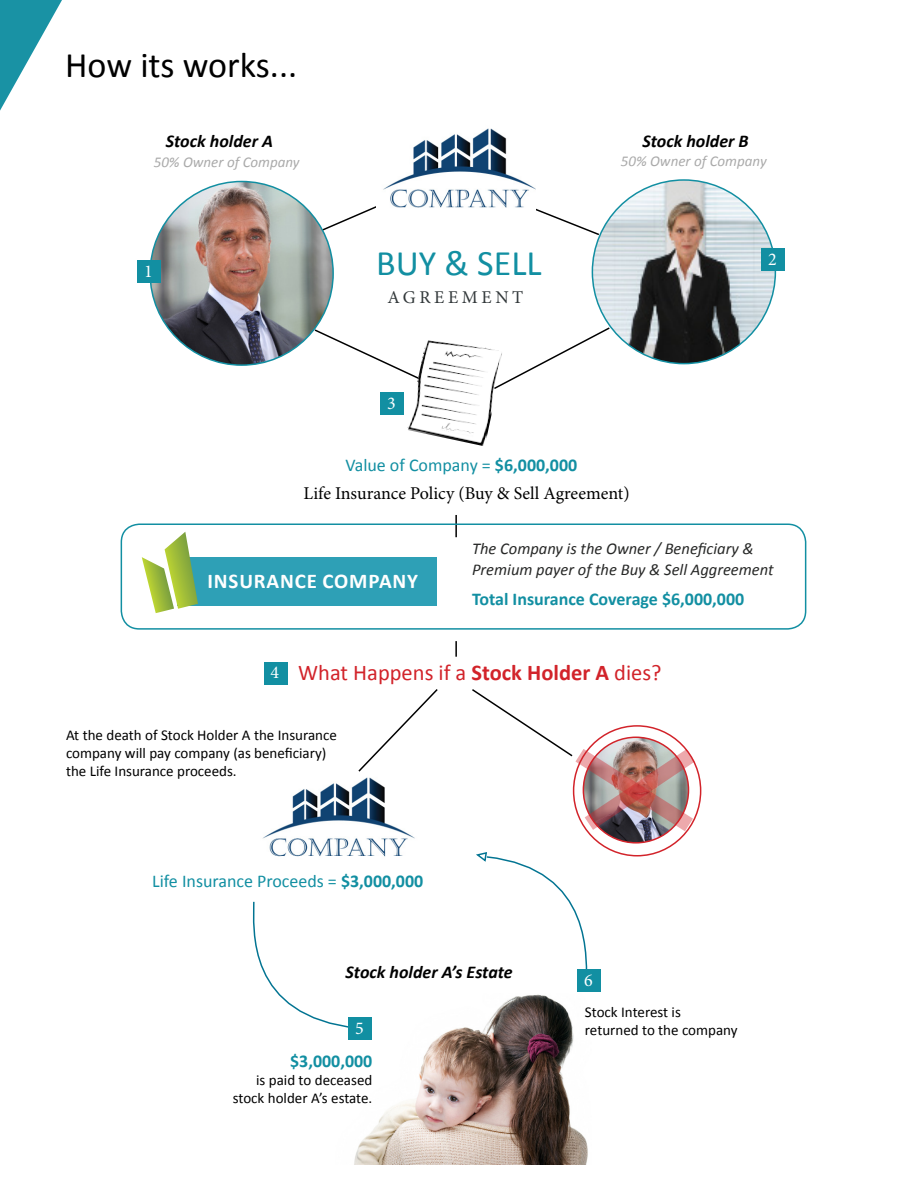
<style>
.page{position:relative;width:918px;height:1188px;background:#fff}
.page>*{position:absolute;margin:0;border:0;box-sizing:border-box;transform-origin:0 0}
.t1{font:36px "Calibri";color:#000}
.t2{font:36px "Calibri";color:#128fa2}
.t3{font:22.5px "Calibri";color:#d2232a}
.t4{font:700 21px "Calibri";color:#fff}
.t5{font:18px "Calibri";color:#128fa2}
.t6{font:italic 700 18px "Calibri";color:#000}
.t7{font:700 18px "Calibri";color:#128fa2}
.t8{font:18px "Minion Pro";letter-spacing:-.005em;color:#000}
.t9{font:18px "Minion Pro";letter-spacing:.2em;color:#32383a}
.t10{font:18px "Minion Pro";color:#fff}
.t11{font:italic 16.5px/21px "Calibri";color:#272827}
.t12{font:15px/18px "Calibri";color:#000}
.t13{font:italic 15px "Calibri";color:#aaa}
.s1{font-weight:700}
</style>
<div class="page">
<img style="left:348px;top:994px;width:240px;height:171px">
<img style="left:592px;top:180px;width:183px;height:184px;border-radius:92px">
<svg style="left:321px;top:206px;width:55px;height:26px"></svg>
<img style="left:150px;top:182px;width:183px;height:183px;border-radius:92px">
<svg style="left:536px;top:208px;width:65px;height:28px"></svg>
<svg style="left:313px;top:328px;width:94px;height:46px"></svg>
<svg style="left:505px;top:326px;width:106px;height:58px"></svg>
<img style="left:407px;top:340px;width:98px;height:106px">
<img style="left:383px;top:128px;width:152px;height:80px">
<hr style="left:455px;top:515px;width:2px;height:22px;background:#000">
<div style="left:177px;top:557px;width:260px;height:49px;background:#2ea0b6"></div>
<div style="left:121px;top:524px;width:685px;height:106px;border:2px solid #128fa2;border-radius:18px"></div>
<svg style="left:142px;top:532px;width:56px;height:81px"></svg>
<div style="left:137px;top:261px;width:24px;height:22px;background:#128fa2"></div>
<div style="left:761px;top:249px;width:24px;height:22px;background:#128fa2"></div>
<div style="left:380px;top:392px;width:24px;height:22px;background:#128fa2"></div>
<div style="left:264px;top:662px;width:24px;height:22px;background:#128fa2"></div>
<svg style="left:455px;top:641px;width:2px;height:16px"></svg>
<img style="left:262px;top:777px;width:153px;height:80px">
<svg style="left:358px;top:689px;width:80px;height:83px"></svg>
<svg style="left:252px;top:901px;width:108px;height:129px"></svg>
<div style="left:349px;top:1018px;width:23px;height:22px;background:#128fa2"></div>
<div style="left:577px;top:969px;width:24px;height:23px;background:#128fa2"></div>
<svg style="left:472px;top:689px;width:230px;height:280px"></svg>
<svg style="left:0;top:0;width:62px;height:111px"></svg>
<h1 class="t1" style="left:65px;top:42px;width:233px">How its works...</h1>
<p class="t6" style="left:166px;top:130px;width:109px">Stock holder A</p>
<p class="t6" style="left:642px;top:130px;width:108px">Stock holder B</p>
<p class="t13" style="left:154px;top:152px;width:147px">50% Owner of Company</p>
<p class="t10" style="left:144px;top:259px;width:10px">1</p>
<h1 class="t2" style="left:376px;top:241px;width:167px">BUY &amp; SELL</h1>
<p class="t9" style="left:387px;top:285px;width:137px">AGREEMENT</p>
<p class="t10" style="left:387px;top:391px;width:10px">3</p>
<p class="t5" style="left:346px;top:453px;width:233px">Value of Company = <span class="s1">$6,000,000</span></p>
<p class="t13" style="left:621px;top:151px;width:147px">50% Owner of Company</p>
<p class="t10" style="left:768px;top:247px;width:10px">2</p>
<p class="t8" style="left:304px;top:481px;width:328px">Life Insurance Policy (Buy &amp; Sell Agreement)</p>
<h3 class="t4" style="left:208px;top:568px;width:20px">Insurance</h3>
<h3 class="t4" style="left:323px;top:568px;width:71px">Com pany</h3>
<p class="t11" style="left:472px;top:538px;width:303px">The Company is the Owner / Beneficiary &amp;<br>Premium payer of the Buy &amp; Sell Aggreement</p>
<p class="t7" style="left:472px;top:588px;width:274px">Total Insurance Coverage $6,000,000</p>
<p class="t10" style="left:270px;top:661px;width:10px">4</p>
<h2 class="t3" style="left:298px;top:658px;width:365px">What Happens if a <span class="s1">Stock Holder A</span> dies?</h2>
<p class="t12" style="left:66px;top:726px;width:272px">At the death of Stock Holder A the Insurance company will pay company (as beneficiary) the Life Insurance proceeds.</p>
<p class="t5" style="left:152px;top:869px;width:273px">Life Insurance Proceeds = <span class="s1">$3,000,000</span></p>
<p class="t6" style="left:346px;top:961px;width:169px">Stock holder A’s Estate</p>
<p class="t10" style="left:584px;top:968px;width:10px">6</p>
<p class="t12" style="left:585px;top:1003px;width:97px">Stock Interest is</p>
<p class="t10" style="left:355px;top:1016px;width:10px">5</p>
<p class="t12" style="left:585px;top:1021px;width:154px">returned to the company</p>
<p class="t7" style="left:290px;top:1049px;width:84px">$3,000,000</p>
<p class="t12" style="left:233px;top:1071px;width:141px;text-align:right">is paid to deceased stock holder A’s estate.</p>
</div>
